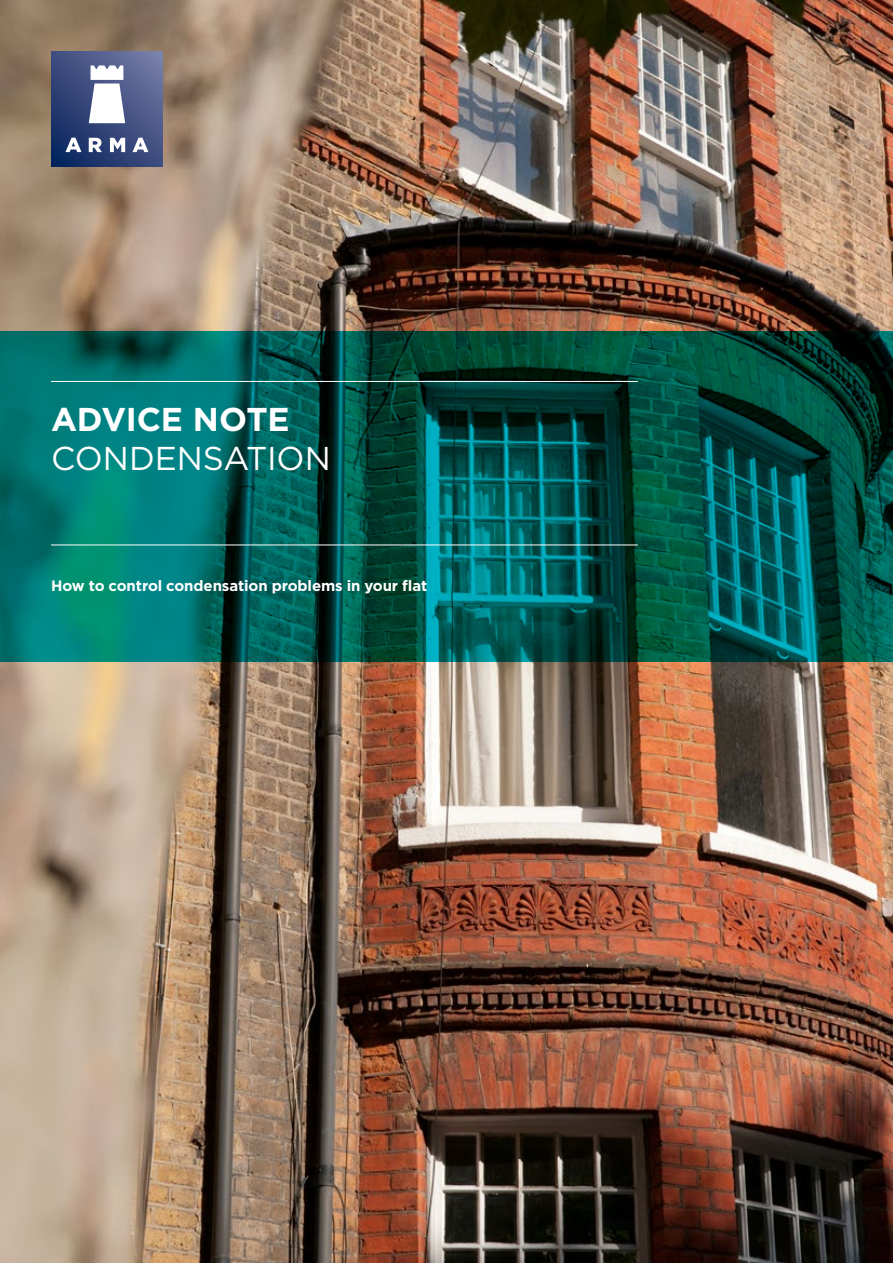
<style>
.page{position:relative;width:893px;height:1263px;background:#fff}
.page>*{position:absolute;margin:0;border:0;box-sizing:border-box;transform-origin:0 0}
.t1{font:33px "Gotham";letter-spacing:-.005em;color:#fff}
.t2{font:700 33px "Gotham";letter-spacing:-.01em;color:#fff}
.t3{font:700 15px "Gotham";letter-spacing:-.01em;color:#fff}
</style>
<div class="page">
<img style="left:0;top:0;width:893px;height:1263px">
<svg style="left:0;top:332px;width:893px;height:330px;background:#005b54"></svg>
<hr style="left:51px;top:381px;width:587px;height:1px;background:#fff">
<hr style="left:51px;top:545px;width:587px;height:1px;background:#fff">
<svg style="left:51px;top:51px;width:112px;height:116px;background:#3e4e80"></svg>
<svg style="left:65px;top:65px;width:83px;height:87px"></svg>
<h1 class="t2" style="left:51px;top:397px;width:240px">ADVICE NOTE</h1>
<h1 class="t1" style="left:51px;top:437px;width:281px">CONDENSATION</h1>
<p class="t3" style="left:51px;top:576px;width:378px">How to control condensation problems in your flat</p>
</div>
